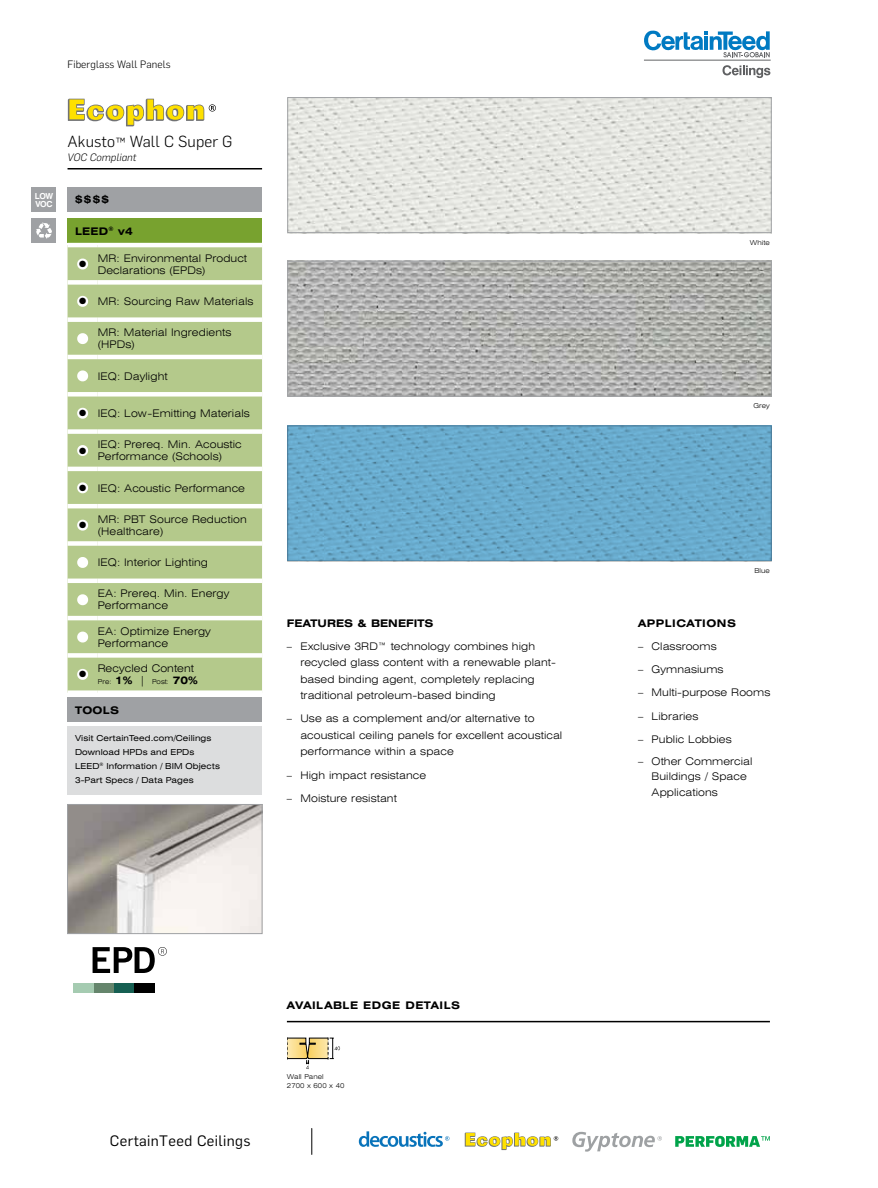
<style>
.page{position:relative;width:878px;height:1188px;background:#fff}
.page>*{position:absolute;margin:0;border:0;box-sizing:border-box;transform-origin:0 0}
.t1{font:300 15.75px "Flama";letter-spacing:.01em;color:#000}
.t2{font:14.85px "Flama";letter-spacing:.025em;color:#000}
.t3{font:300 expanded 10.5px/12px "Swiss 721 BT";letter-spacing:.01em;color:#000}
.t4{font:700 expanded 10.5px "Swiss 721 BT";letter-spacing:.05em;color:#000}
.t5{font:300 10.5px "Flama";letter-spacing:.01em;color:#000}
.t6{font:700 expanded 10.5px "Swiss 721 BT";letter-spacing:.01em;color:#000}
.t7{font:700 expanded 10.5px "Swiss 721 BT";letter-spacing:.03em;color:#000}
.t8{font:italic 300 10.5px "Flama";letter-spacing:.01em;color:#000}
.t9{font:9px "Zapf Dingbats ITC";color:#000}
.t10{font:9px "Zapf Dingbats ITC";color:#fff}
.t11{font:expanded 8.25px/14.2px "Swiss 721 BT";letter-spacing:.01em;color:#000}
.t12{font:700 8.25px/8.2px "Swiss 721 BT";letter-spacing:-.05em;color:#fff}
.t13{font:300 expanded 6.75px/9px "Swiss 721 BT";letter-spacing:.01em;color:#000}
.s1{color:#fff}
.s2{font-weight:700;font-size:10.5px}
.s3{font-size:10.5px}
</style>
<div class="page">
<div style="left:68px;top:219px;width:194px;height:24px;background:#78a22f"></div>
<hr style="left:287px;top:1021px;width:483px;height:1px;background:#000">
<div style="left:68px;top:188px;width:194px;height:24px;background:#9fa1a4"></div>
<div style="left:32px;top:188px;width:24px;height:24px;background:#9fa1a4"></div>
<div style="left:32px;top:219px;width:24px;height:24px;background:#9fa1a4"></div>
<svg style="left:36px;top:223px;width:16px;height:16px"></svg>
<div style="left:68px;top:697px;width:194px;height:24px;background:#9fa1a4"></div>
<div style="left:68px;top:726px;width:194px;height:68px;background:#dcddde"></div>
<svg style="left:67px;top:98px;width:149px;height:29px"></svg>
<hr style="left:68px;top:168px;width:194px;height:2px;background:#000">
<div style="left:68px;top:247px;width:194px;height:443px;background:#b4c98b"></div>
<div style="left:68px;top:280px;width:30px;height:5px;background:#fff"></div>
<div style="left:98px;top:280px;width:164px;height:5px;background:#fff"></div>
<div style="left:68px;top:317px;width:30px;height:5px;background:#fff"></div>
<div style="left:98px;top:317px;width:164px;height:5px;background:#fff"></div>
<hr style="left:68px;top:355px;width:30px;height:4px;background:#fff">
<hr style="left:98px;top:355px;width:164px;height:4px;background:#fff">
<div style="left:68px;top:392px;width:30px;height:5px;background:#fff"></div>
<div style="left:98px;top:392px;width:164px;height:5px;background:#fff"></div>
<div style="left:68px;top:429px;width:30px;height:5px;background:#fff"></div>
<div style="left:98px;top:429px;width:164px;height:5px;background:#fff"></div>
<hr style="left:68px;top:467px;width:30px;height:4px;background:#fff">
<hr style="left:98px;top:467px;width:164px;height:4px;background:#fff">
<hr style="left:68px;top:504px;width:30px;height:4px;background:#fff">
<hr style="left:98px;top:504px;width:164px;height:4px;background:#fff">
<div style="left:68px;top:541px;width:30px;height:5px;background:#fff"></div>
<div style="left:98px;top:541px;width:164px;height:5px;background:#fff"></div>
<hr style="left:68px;top:579px;width:30px;height:4px;background:#fff">
<hr style="left:98px;top:579px;width:164px;height:4px;background:#fff">
<hr style="left:68px;top:616px;width:30px;height:4px;background:#fff">
<hr style="left:98px;top:616px;width:164px;height:4px;background:#fff">
<div style="left:68px;top:653px;width:30px;height:5px;background:#fff"></div>
<div style="left:98px;top:653px;width:164px;height:5px;background:#fff"></div>
<svg style="left:74px;top:255px;width:18px;height:18px"></svg>
<svg style="left:74px;top:292px;width:18px;height:18px"></svg>
<svg style="left:74px;top:330px;width:18px;height:18px"></svg>
<svg style="left:74px;top:367px;width:18px;height:18px"></svg>
<svg style="left:74px;top:404px;width:18px;height:18px"></svg>
<svg style="left:74px;top:442px;width:18px;height:18px"></svg>
<svg style="left:74px;top:479px;width:18px;height:18px"></svg>
<svg style="left:74px;top:516px;width:18px;height:18px"></svg>
<svg style="left:74px;top:553px;width:18px;height:18px"></svg>
<svg style="left:74px;top:591px;width:18px;height:18px"></svg>
<svg style="left:74px;top:628px;width:18px;height:18px"></svg>
<svg style="left:74px;top:665px;width:18px;height:18px"></svg>
<svg style="left:287px;top:1037px;width:53px;height:32px"></svg>
<img style="left:69px;top:806px;width:191px;height:126px">
<div style="left:67px;top:804px;width:195px;height:130px;border:1px solid #9fa1a4"></div>
<svg style="left:722px;top:65px;width:48px;height:13px"></svg>
<hr style="left:644px;top:60px;width:126px;height:1px;background:#636466">
<svg style="left:644px;top:31px;width:125px;height:26px"></svg>
<svg style="left:311px;top:1128px;width:1px;height:26px"></svg>
<svg style="left:464px;top:1132px;width:94px;height:18px"></svg>
<svg style="left:572px;top:1132px;width:90px;height:20px"></svg>
<svg style="left:675px;top:1136px;width:94px;height:11px"></svg>
<svg style="left:359px;top:1131px;width:90px;height:16px"></svg>
<img style="left:289px;top:263px;width:480px;height:132px">
<div style="left:287px;top:261px;width:484px;height:136px;border:1px solid #9fa1a4"></div>
<img style="left:289px;top:99px;width:480px;height:132px">
<div style="left:287px;top:97px;width:484px;height:136px;border:1px solid #9fa1a4"></div>
<svg style="left:287px;top:426px;width:484px;height:135px;background:#67a9cb"></svg>
<div style="left:113px;top:983px;width:21px;height:10px;background:#165f52"></div>
<div style="left:93px;top:983px;width:21px;height:10px;background:#65856c"></div>
<div style="left:73px;top:983px;width:20px;height:10px;background:#a5cbb1"></div>
<div style="left:134px;top:983px;width:20px;height:10px;background:#000"></div>
<svg style="left:93px;top:947px;width:74px;height:26px"></svg>
<p class="t5" style="left:68px;top:57px;width:105px">Fiberglass Wall Panels</p>
<p class="t12" style="left:35px;top:192px;width:20px">LOW<br>VOC</p>
<h1 class="t1" style="left:68px;top:131px;width:166px">Akusto™ Wall C Super G</h1>
<p class="t8" style="left:68px;top:150px;width:71px">VOC Compliant</p>
<p class="t7" style="left:75px;top:193px;width:35px">$$$$</p>
<p class="t7" style="left:75px;top:225px;width:59px">LEED<sup>®</sup> v4</p>
<p class="t9" style="left:79px;top:260px;width:9px">●</p>
<p class="t3" style="left:98px;top:252px;width:151px">MR: Environmental Product<br>Declarations (EPDs)</p>
<p class="t3" style="left:79px;top:295px;width:176px">● MR: Sourcing Raw Materials</p>
<p class="t10" style="left:79px;top:334px;width:9px">●</p>
<p class="t3" style="left:98px;top:327px;width:135px">MR: Material Ingredients (HPDs)</p>
<p class="t3" style="left:79px;top:370px;width:90px"><span class="s1">●</span> IEQ: Daylight</p>
<p class="t3" style="left:79px;top:407px;width:172px">● IEQ: Low-Emitting Materials</p>
<p class="t9" style="left:79px;top:446px;width:9px">●</p>
<p class="t3" style="left:98px;top:439px;width:145px">IEQ: Prereq. Min. Acoustic<br>Performance (Schools)</p>
<p class="t3" style="left:79px;top:482px;width:167px">● IEQ: Acoustic Performance</p>
<p class="t9" style="left:79px;top:521px;width:9px">●</p>
<p class="t3" style="left:98px;top:513px;width:150px">MR: PBT Source Reduction (Healthcare)</p>
<p class="t3" style="left:79px;top:556px;width:130px"><span class="s1">●</span> IEQ: Interior Lighting</p>
<p class="t10" style="left:79px;top:596px;width:9px">●</p>
<p class="t3" style="left:98px;top:588px;width:133px">EA: Prereq. Min. Energy<br>Performance</p>
<p class="t10" style="left:79px;top:633px;width:9px">●</p>
<p class="t3" style="left:98px;top:625px;width:115px">EA: Optimize Energy<br>Performance</p>
<p class="t9" style="left:79px;top:670px;width:9px">●</p>
<p class="t3" style="left:98px;top:662px;width:98px">Recycled Content</p>
<p class="t13" style="left:98px;top:677px;width:102px">Pre: <span class="s2">1%</span> <span class="s3">|</span> Post: <span class="s2">70%</span></p>
<p class="t7" style="left:75px;top:703px;width:45px">TOOLS</p>
<p class="t11" style="left:75px;top:731px;width:146px">Visit CertainTeed.com/Ceilings<br>Download HPDs and EPDs<br>LEED<sup>®</sup> Information / BIM Objects<br>3-Part Specs / Data Pages</p>
<p class="t6" style="left:287px;top:616px;width:148px">FEATURES &amp; BENEFITS</p>
<p class="t3" style="left:300px;top:638px;width:257px;line-height:16.5px;text-indent:-14px">– Exclusive 3RD™ technology combines high recycled glass content with a renewable plant&shy;based binding agent, completely replacing traditional petroleum-based binding</p>
<p class="t3" style="left:300px;top:711px;width:263px;line-height:16.5px;text-indent:-14px">– Use as a complement and/or alternative to acoustical ceiling panels for excellent acoustical performance within a space</p>
<p class="t3" style="left:287px;top:769px;width:141px">– High impact resistance</p>
<p class="t3" style="left:287px;top:792px;width:111px">– Moisture resistant</p>
<p class="t13" style="left:750px;top:238px;width:21px">White</p>
<p class="t13" style="left:753px;top:401px;width:18px">Grey</p>
<p class="t13" style="left:754px;top:566px;width:17px">Blue</p>
<p class="t4" style="left:638px;top:616px;width:99px">APPLICATIONS</p>
<p class="t3" style="left:638px;top:640px;width:80px">– Classrooms</p>
<p class="t3" style="left:638px;top:663px;width:87px">– Gymnasiums</p>
<p class="t3" style="left:638px;top:687px;width:134px">– Multi-purpose Rooms</p>
<p class="t3" style="left:638px;top:710px;width:62px">– Libraries</p>
<p class="t3" style="left:638px;top:733px;width:95px">– Public Lobbies</p>
<p class="t3" style="left:651px;top:753px;width:102px;line-height:15px;text-indent:-14px">– Other Commercial<br>Buildings / Space</p>
<p class="t3" style="left:651px;top:786px;width:68px">Applications</p>
<h2 class="t2" style="left:110px;top:1131px;width:142px">CertainTeed Ceilings</h2>
<p class="t4" style="left:287px;top:999px;width:175px">AVAILABLE EDGE DETAILS</p>
<p class="t13" style="left:287px;top:1072px;width:59px">Wall Panel<br>2700 x 600 x 40</p>
</div>
